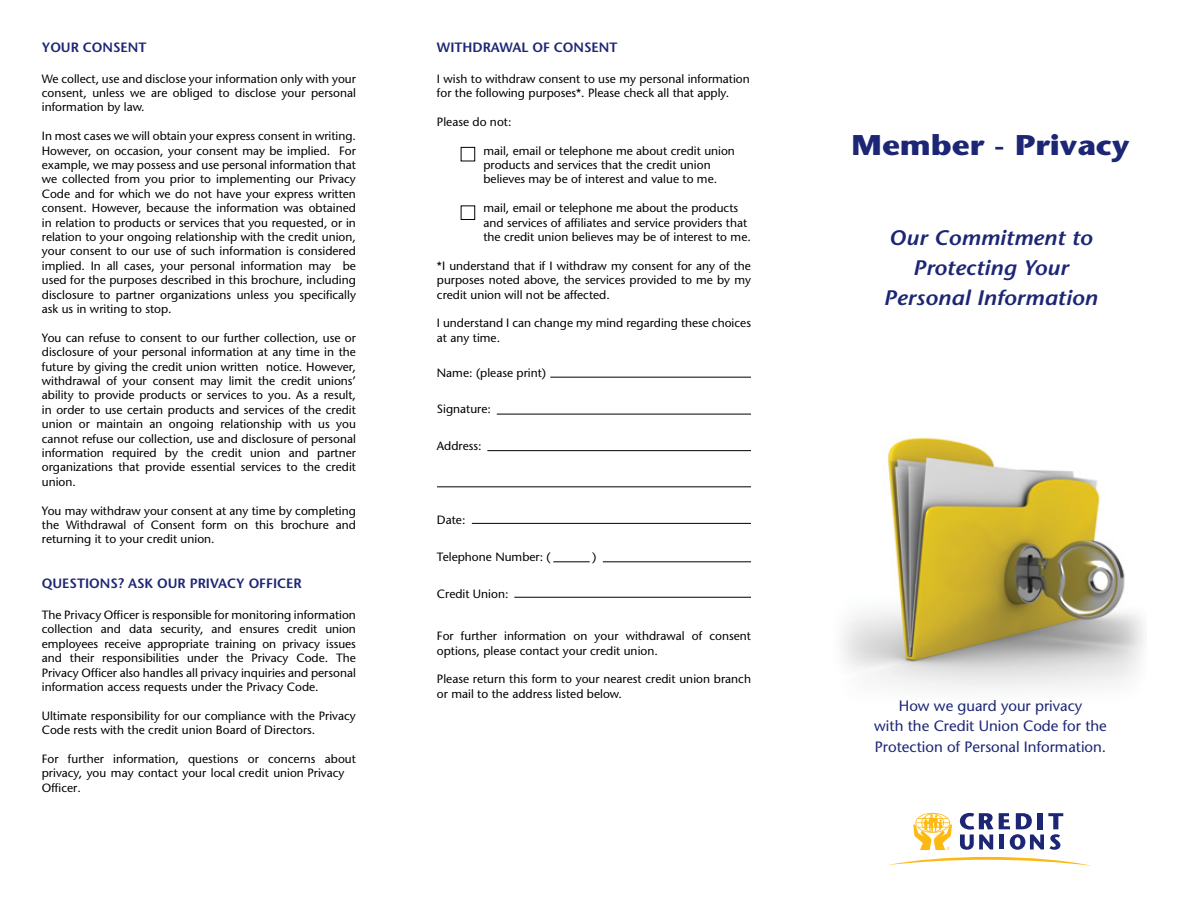
<style>
.page{position:relative;width:1188px;height:918px;background:#fff}
.page>*{position:absolute;margin:0;border:0;box-sizing:border-box;transform-origin:0 0}
.t1{font:700 28.5px "Stone Sans LT";color:#1c2674;scale:1.1 1}
.t2{font:italic 600 21px/30px "Stone Sans LT";color:#1c2674;text-align:center;scale:1.1 1}
.t3{font:15px/20.4px "Stone Sans LT";color:#1c2674;text-align:center}
.t4{font:600 13.5px "Stone Sans LT";color:#1c2674}
.t5{font:12px/14.4px "Stone Sans LT";color:#000}
</style>
<div class="page">
<img style="left:843px;top:437px;width:301px;height:252px">
<svg style="left:960px;top:813px;width:33px;height:37px"></svg>
<svg style="left:999px;top:813px;width:64px;height:37px"></svg>
<svg style="left:913px;top:813px;width:39px;height:37px"></svg>
<svg style="left:888px;top:857px;width:204px;height:9px"></svg>
<div style="left:461px;top:147px;width:14px;height:14px;border:1px solid #000"></div>
<div style="left:461px;top:206px;width:14px;height:14px;border:1px solid #000"></div>
<hr style="left:553px;top:562px;width:37px;height:1px;background:#000">
<hr style="left:603px;top:562px;width:148px;height:1px;background:#000">
<hr style="left:550px;top:377px;width:201px;height:1px;background:#000">
<hr style="left:497px;top:414px;width:254px;height:1px;background:#000">
<hr style="left:487px;top:450px;width:264px;height:1px;background:#000">
<hr style="left:437px;top:487px;width:314px;height:1px;background:#000">
<hr style="left:472px;top:523px;width:279px;height:1px;background:#000">
<hr style="left:514px;top:597px;width:237px;height:1px;background:#000">
<p class="t4" style="left:42px;top:39px;width:106px">YOUR CONSENT</p>
<p class="t5" style="left:42px;top:71px;width:316px;text-align:justify">We collect, use and disclose your information only with your consent, unless we are obliged to disclose your personal information by law.</p>
<p class="t5" style="left:42px;top:129px;width:316px;text-align:justify">In most cases we will obtain your express consent in writing.<br>However, on occasion, your consent may be implied. For example, we may possess and use personal information that we collected from you prior to implementing our Privacy Code and for which we do not have your express written consent. However, because the information was obtained in relation to products or services that you requested, or in relation to your ongoing relationship with the credit union, your consent to our use of such information is considered implied. In all cases, your personal information may be used for the purposes described in this brochure, including disclosure to partner organizations unless you specifically ask us in writing to stop.</p>
<p class="t5" style="left:42px;top:330px;width:316px;text-align:justify">You can refuse to consent to our further collection, use or disclosure of your personal information at any time in the future by giving the credit union written notice. However, withdrawal of your consent may limit the credit unions’ ability to provide products or services to you. As a result, in order to use certain products and services of the credit union or maintain an ongoing relationship with us you cannot refuse our collection, use and disclosure of personal information required by the credit union and partner organizations that provide essential services to the credit union.</p>
<p class="t5" style="left:42px;top:503px;width:316px;text-align:justify">You may withdraw your consent at any time by completing the Withdrawal of Consent form on this brochure and returning it to your credit union.</p>
<p class="t4" style="left:42px;top:576px;width:261px">QUESTIONS? ASK OUR PRIVACY OFFICER</p>
<p class="t5" style="left:42px;top:608px;width:316px;text-align:justify">The Privacy Officer is responsible for monitoring information collection and data security, and ensures credit union employees receive appropriate training on privacy issues and their responsibilities under the Privacy Code. The Privacy Officer also handles all privacy inquiries and personal information access requests under the Privacy Code.</p>
<p class="t5" style="left:42px;top:708px;width:316px">Ultimate responsibility for our compliance with the Privacy<br>Code rests with the credit union Board of Directors.</p>
<p class="t5" style="left:42px;top:752px;width:316px">For further information, questions or concerns about privacy, you may contact your local credit union Privacy<br>Officer.</p>
<p class="t4" style="left:437px;top:39px;width:182px">WITHDRAWAL OF CONSENT</p>
<p class="t5" style="left:437px;top:71px;width:314px">I wish to withdraw consent to use my personal information for the following purposes*. Please check all that apply.</p>
<p class="t5" style="left:437px;top:114px;width:76px">Please do not:</p>
<p class="t5" style="left:483px;top:143px;width:253px">mail, email or telephone me about credit union products and services that the credit union believes may be of interest and value to me.</p>
<p class="t5" style="left:483px;top:201px;width:269px">mail, email or telephone me about the products and services of affiliates and service providers that the credit union believes may be of interest to me.</p>
<p class="t5" style="left:437px;top:258px;width:316px;text-align:justify">*I understand that if I withdraw my consent for any of the purposes noted above, the services provided to me by my credit union will not be affected.</p>
<p class="t5" style="left:437px;top:316px;width:316px">I understand I can change my mind regarding these choices at any time.</p>
<p class="t5" style="left:437px;top:365px;width:111px">Name: (please print)</p>
<p class="t5" style="left:437px;top:402px;width:55px">Signature:</p>
<p class="t5" style="left:437px;top:439px;width:46px">Address:</p>
<p class="t5" style="left:437px;top:513px;width:30px">Date:</p>
<p class="t5" style="left:437px;top:550px;width:115px">Telephone Number: (</p>
<p class="t5" style="left:592px;top:550px;width:6px">)</p>
<p class="t5" style="left:437px;top:587px;width:73px">Credit Union:</p>
<p class="t5" style="left:437px;top:629px;width:316px">For further information on your withdrawal of consent options, please contact your credit union.</p>
<p class="t5" style="left:437px;top:672px;width:316px">Please return this form to your nearest credit union branch or mail to the address listed below.</p>
<h1 class="t1" style="left:852px;top:128px;width:254px">Member - Privacy</h1>
<h2 class="t2" style="left:884px;top:223px;width:196px">Our Commitment to<br>Protecting Your<br>Personal Information</h2>
<p class="t3" style="left:874px;top:696px;width:234px">How we guard your privacy<br>with the Credit Union Code for the<br>Protection of Personal Information.</p>
</div>
